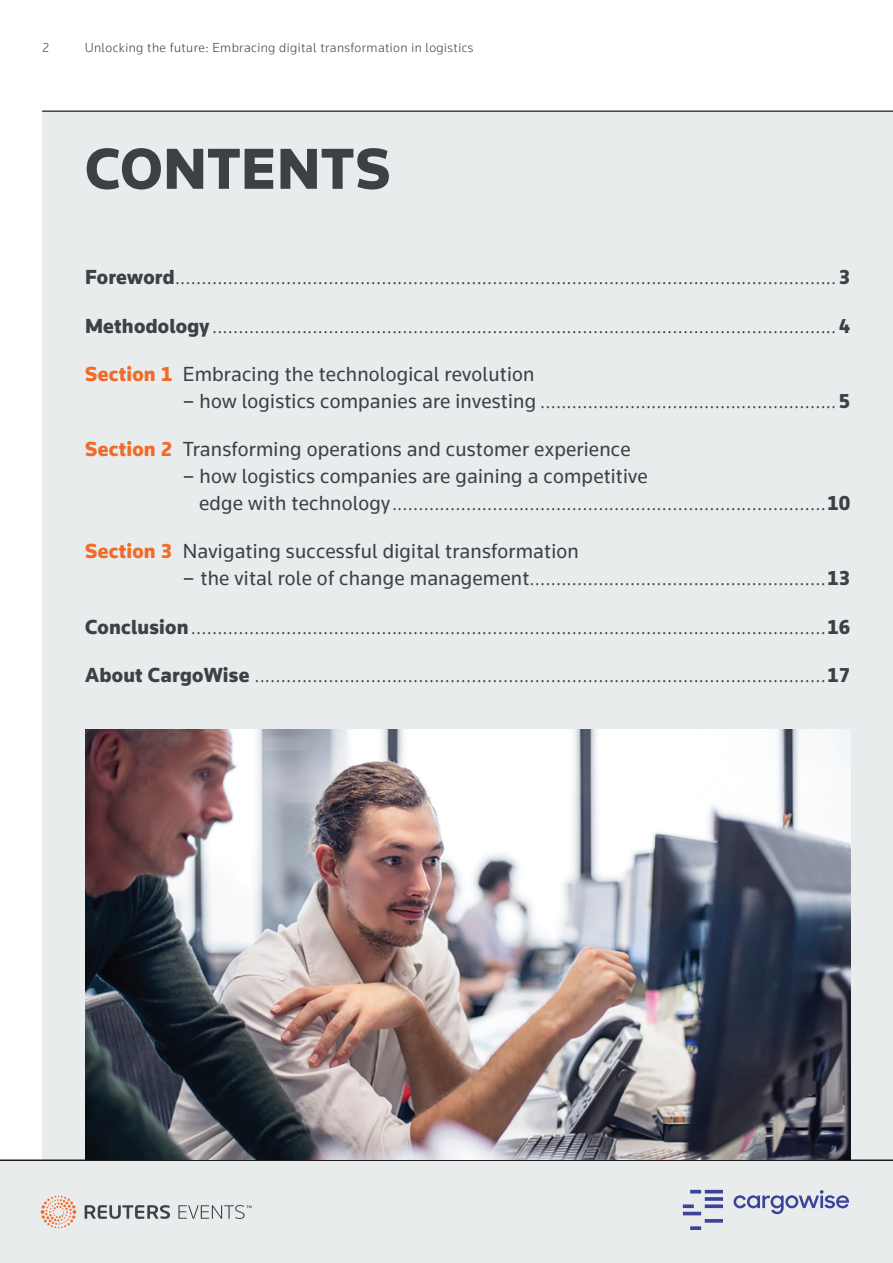
<style>
.page{position:relative;width:893px;height:1263px;background:#fff}
.page>*{position:absolute;margin:0;border:0;box-sizing:border-box;transform-origin:0 0}
.Chapter_Head{font:900 60px "Knowledge 2017 TF";color:#3c4143}
.t1{font:300 21px/27px "Knowledge 2017 TF";color:#3c4143}
.t2{font:21px "Knowledge 2017";letter-spacing:.01em;color:#3c4143}
.t3{font:900 21px "Knowledge 2017 TF";letter-spacing:.01em;color:#f36a28}
.t4{font:300 13.5px "Knowledge 2017 TF";letter-spacing:.03em;color:#3c4143}
.s1{font-weight:900}
.s2{font-family:"Knowledge 2017";font-weight:400}
</style>
<div class="page">
<div style="left:42px;top:112px;width:851px;height:1149px;background:#e9eced"></div>
<hr style="left:42px;top:110px;width:851px;height:2px;background:#3c4143">
<div style="left:0;top:1161px;width:893px;height:102px;background:#e9eced"></div>
<svg style="left:733px;top:1190px;width:116px;height:24px"></svg>
<svg style="left:705px;top:1219px;width:18px;height:4px"></svg>
<hr style="left:683px;top:1212px;width:18px;height:3px;background:#3d439b">
<svg style="left:705px;top:1204px;width:18px;height:4px"></svg>
<svg style="left:705px;top:1197px;width:18px;height:4px"></svg>
<hr style="left:705px;top:1190px;width:18px;height:3px;background:#3d439b">
<svg style="left:690px;top:1226px;width:11px;height:4px"></svg>
<svg style="left:683px;top:1204px;width:11px;height:4px"></svg>
<svg style="left:690px;top:1190px;width:11px;height:3px"></svg>
<svg style="left:85px;top:1205px;width:166px;height:14px"></svg>
<svg style="left:41px;top:1196px;width:35px;height:32px"></svg>
<hr style="left:0;top:1159px;width:893px;height:2px;background:#231f20">
<img style="left:85px;top:729px;width:765px;height:430px">
<p class="t4" style="left:42px;top:39px;width:9px">2</p>
<p class="t4" style="left:85px;top:39px;width:390px">Unlocking the future: Embracing digital transformation in logistics</p>
<p class="Chapter_Head" style="left:85px;top:132px;width:307px">CONTENTS</p>
<p class="t1" style="left:85px;top:263px;width:767px"><span class="s1">Foreword</span>.............................................................................................................................<span class="s1">3</span></p>
<p class="t1" style="left:85px;top:312px;width:767px"><span class="s1">Methodology</span>......................................................................................................................<span class="s1">4</span></p>
<p class="t2" style="left:183px;top:361px;width:353px">Embracing the technological revolution</p>
<p class="t3" style="left:85px;top:361px;width:89px">Section 1</p>
<p class="t3" style="left:85px;top:436px;width:89px">Section 2</p>
<p class="t3" style="left:85px;top:538px;width:89px">Section 3</p>
<p class="t1" style="left:183px;top:387px;width:669px"><span class="s2">– how logistics companies are investing</span> ........................................................<span class="s1">5</span></p>
<p class="t2" style="left:183px;top:436px;width:449px">Transforming operations and customer experience</p>
<p class="t1" style="left:199px;top:462px;width:653px;text-indent:-16px"><span class="s2">– how logistics companies are gaining a competitive<br>edge with technology</span>..................................................................................<span class="s1">10</span></p>
<p class="t2" style="left:183px;top:538px;width:397px">Navigating successful digital transformation</p>
<p class="t1" style="left:183px;top:564px;width:669px"><span class="s2">– the vital role of change management</span>........................................................<span class="s1">13</span></p>
<p class="t1" style="left:85px;top:613px;width:767px"><span class="s1">Conclusion</span>........................................................................................................................<span class="s1">16</span></p>
<p class="t1" style="left:85px;top:661px;width:767px"><span class="s1">About CargoWise</span> ............................................................................................................<span class="s1">17</span></p>
</div>
